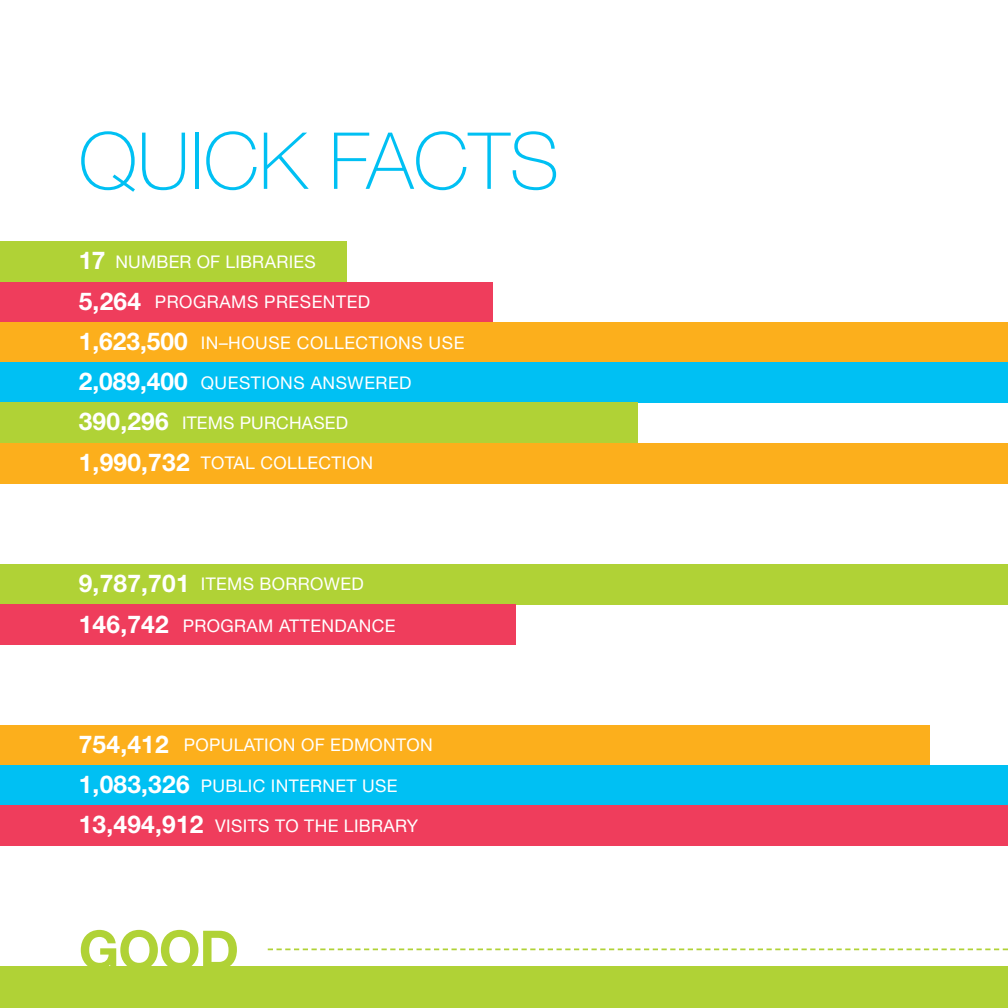
<style>
.page{position:relative;width:1008px;height:1008px;background:#fff}
.page>*{position:absolute;margin:0;border:0;box-sizing:border-box;transform-origin:0 0}
.t1{font:100 78.75px "Helvetica Neue LT Std";color:#00c0f3}
.t2{font:700 53.55px "Helvetica Neue LT Std";color:#b0d236}
.t3{font:17.5px "Helvetica Neue LT Std";letter-spacing:.02em;color:#fff}
.s1{font-weight:700;font-size:24.5px}
</style>
<div class="page">
<div style="left:0;top:967px;width:1008px;height:41px;background:#b0d236"></div>
<div style="left:0;top:242px;width:346px;height:40px;background:#b0d236"></div>
<div style="left:0;top:282px;width:492px;height:40px;background:#ef3d5c"></div>
<div style="left:0;top:322px;width:1008px;height:41px;background:#fcaf1c"></div>
<div style="left:0;top:363px;width:1008px;height:40px;background:#00c0f3"></div>
<div style="left:0;top:403px;width:638px;height:40px;background:#b0d236"></div>
<div style="left:0;top:443px;width:1008px;height:40px;background:#fcaf1c"></div>
<div style="left:0;top:564px;width:1008px;height:40px;background:#b0d236"></div>
<div style="left:0;top:604px;width:516px;height:41px;background:#ef3d5c"></div>
<div style="left:0;top:725px;width:929px;height:40px;background:#fcaf1c"></div>
<div style="left:0;top:765px;width:1008px;height:41px;background:#00c0f3"></div>
<div style="left:0;top:806px;width:1008px;height:40px;background:#ef3d5c"></div>
<svg style="left:268px;top:948px;width:740px;height:2px"></svg>
<h1 class="t1" style="left:79px;top:116px;width:476px">QUICK FACTS</h1>
<p class="t3" style="left:79px;top:251px;width:238px"><span class="s1">17</span> NUMBER OF LIBRARIES</p>
<p class="t3" style="left:79px;top:292px;width:293px"><span class="s1">5,264</span> PROGRAMS PRESENTED</p>
<p class="t3" style="left:79px;top:332px;width:387px"><span class="s1">1,623,500</span> IN–HOUSE COLLECTIONS USE</p>
<p class="t3" style="left:79px;top:372px;width:334px"><span class="s1">2,089,400</span> QUESTIONS ANSWERED</p>
<p class="t3" style="left:79px;top:413px;width:271px"><span class="s1">390,296</span> ITEMS PURCHASED</p>
<p class="t3" style="left:79px;top:453px;width:296px"><span class="s1">1,990,732</span> TOTAL COLLECTION</p>
<p class="t3" style="left:79px;top:574px;width:287px"><span class="s1">9,787,701</span> ITEMS BORROWED</p>
<p class="t3" style="left:79px;top:615px;width:318px"><span class="s1">146,742</span> PROGRAM ATTENDANCE</p>
<p class="t3" style="left:79px;top:735px;width:356px"><span class="s1">754,412</span> POPULATION OF EDMONTON</p>
<p class="t3" style="left:79px;top:775px;width:320px"><span class="s1">1,083,326</span> PUBLIC INTERNET USE</p>
<p class="t3" style="left:79px;top:815px;width:341px"><span class="s1">13,494,912</span> VISITS TO THE LIBRARY</p>
<h2 class="t2" style="left:79px;top:917px;width:162px">good</h2>
</div>
